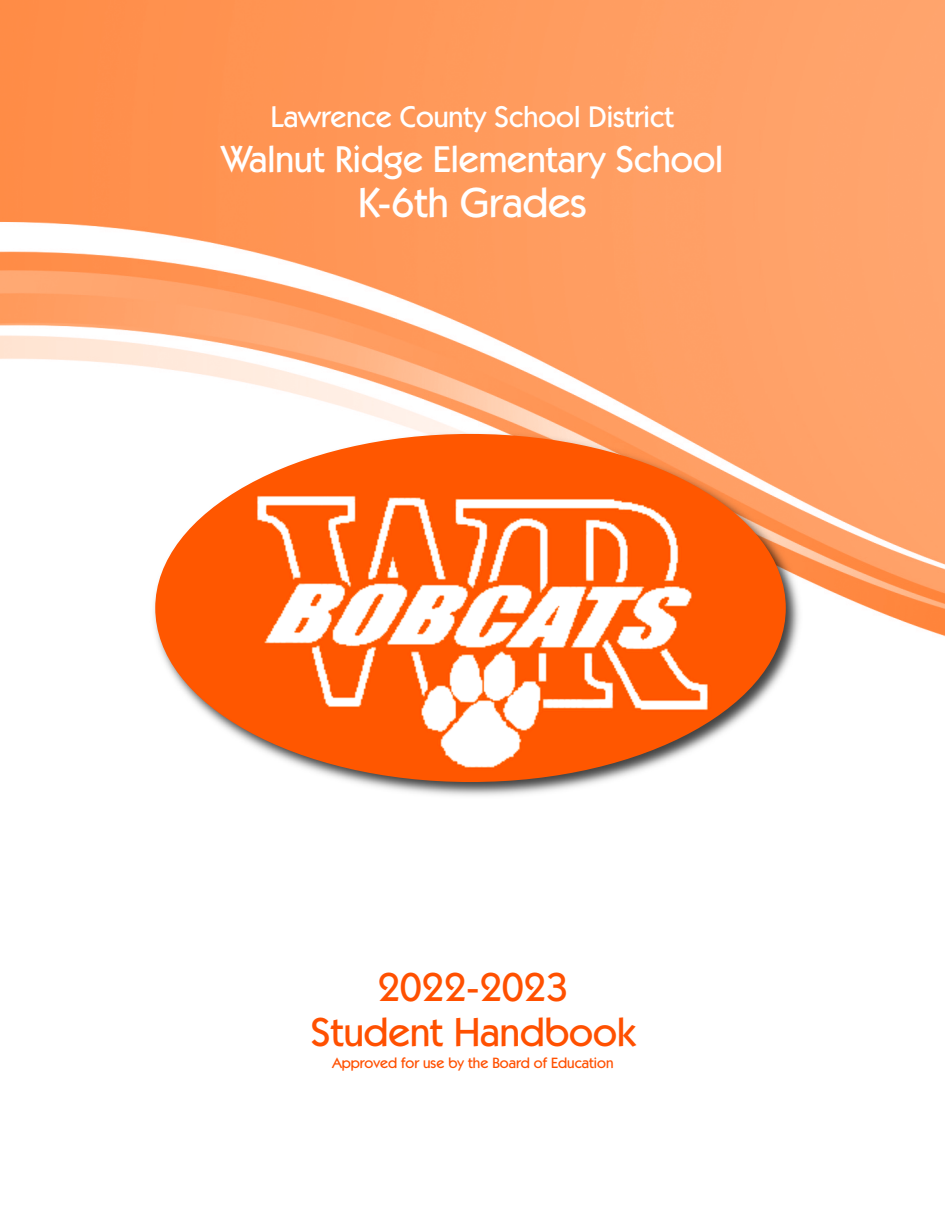
<style>
.page{position:relative;width:945px;height:1215px;background:#fff}
.page>*{position:absolute;margin:0;border:0;box-sizing:border-box;transform-origin:0 0}
.t1{font:500 42px "Kabel IT Cby BT";color:#fff}
.t2{font:500 40.5px/45px "Kabel IT Cby BT";color:#ff5000;text-align:center}
.t3{font:500 37.5px "Kabel IT Cby BT";color:#fff}
.t4{font:500 30px "Kabel IT Cby BT";color:#fff}
.t5{font:500 15px "Kabel IT Cby BT";color:#ff5000}
</style>
<div class="page">
<img style="left:0;top:0;width:945px;height:637px">
<img style="left:148px;top:428px;width:657px;height:368px">
<img style="left:155px;top:434px;width:631px;height:348px">
<p class="t4" style="left:271px;top:98px;width:405px">Lawrence County School District</p>
<p class="t3" style="left:222px;top:136px;width:503px">Walnut Ridge Elementary School</p>
<p class="t1" style="left:358px;top:176px;width:230px">K-6th Grades</p>
<p class="t2" style="left:311px;top:964px;width:326px">2022-2023<br>Student Handbook</p>
<p class="t5" style="left:332px;top:1054px;width:283px">Approved for use by the Board of Education</p>
</div>
